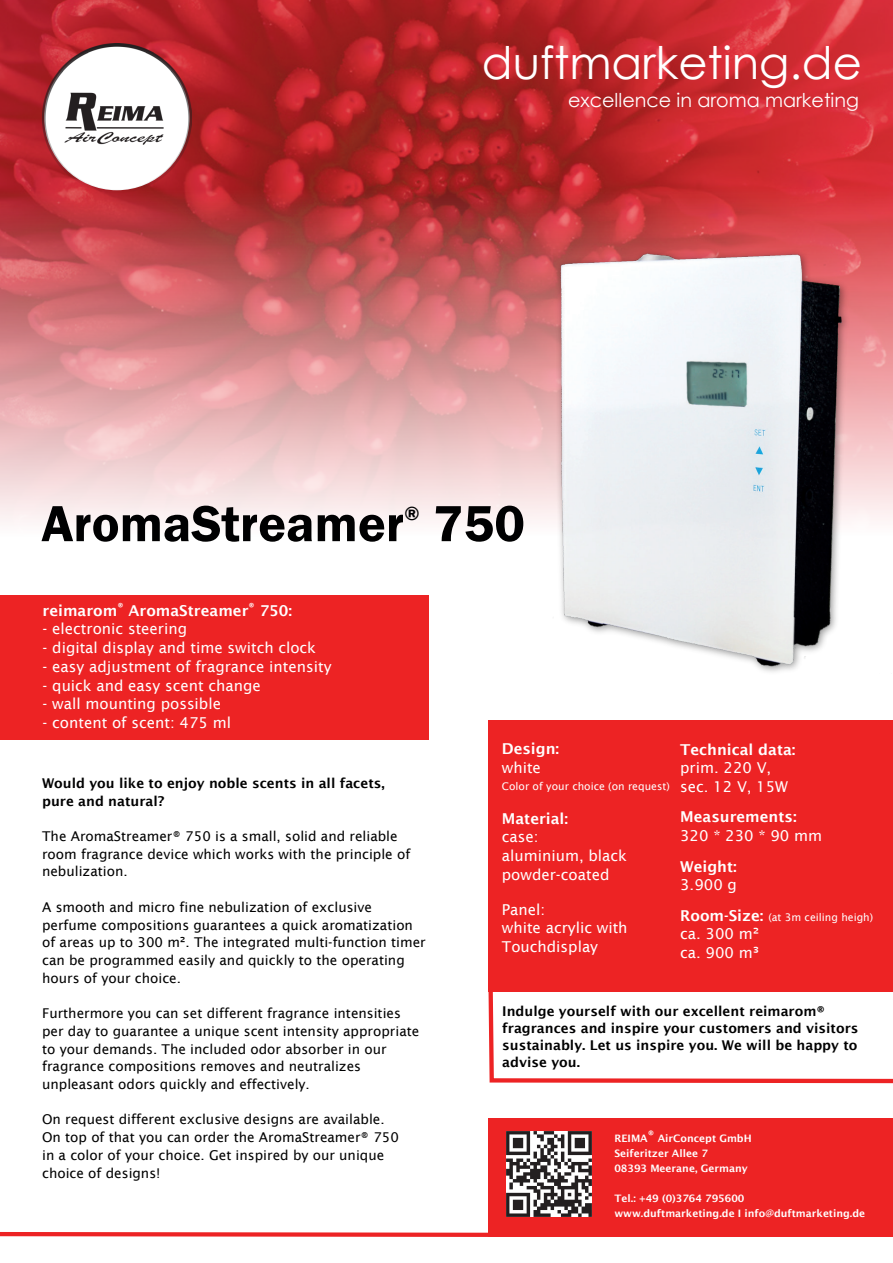
<style>
.page{position:relative;width:893px;height:1263px;background:#fff}
.page>*{position:absolute;margin:0;border:0;box-sizing:border-box;transform-origin:0 0}
.t1{font:600 52.5px "Franklin Gothic";color:#000001}
.t2{font:45px "Century Gothic";color:#fff}
.t3{font:600 19.5px "Franklin Gothic";color:#000001}
.t4{font:19.2px "Century Gothic";color:#fff}
.t5{font:15px/18.8px "Lucida Sans";color:#fff}
.t6{font:600 15px "Lucida Sans";color:#fff}
.t7{font:13.5px/17.7px "Lucida Sans";color:#000001}
.t8{font:600 13.5px/16.8px "Lucida Sans";color:#000001}
.t9{font:10.5px "Lucida Sans";color:#fff}
.t10{font:600 10.2px/14.9px "Lucida Sans";color:#fff}
.s1{font-weight:600;font-size:15px}
</style>
<div class="page">
<div style="left:0;top:595px;width:429px;height:144px;background:#ed2324"></div>
<svg style="left:0;top:4px;width:893px;height:518px;background:#c9595c"></svg>
<img style="left:43px;top:44px;width:149px;height:149px">
<div style="left:488px;top:1118px;width:405px;height:119px;background:#ed2324"></div>
<div style="left:488px;top:720px;width:405px;height:271px;background:#ed2324"></div>
<img style="left:447px;top:213px;width:446px;height:459px">
<svg style="left:0;top:1232px;width:488px;height:5px;background:#ef4344"></svg>
<svg style="left:488px;top:991px;width:405px;height:93px"></svg>
<img style="left:506px;top:1131px;width:85px;height:86px">
<h2 class="t2" style="left:482px;top:31px;width:382px">duftmarketing.de</h2>
<h3 class="t4" style="left:568px;top:87px;width:292px">excellence in aroma marketing</h3>
<h1 class="t1" style="left:41px;top:491px;width:364px">AromaStreamer</h1>
<h3 class="t3" style="left:404px;top:502px;width:17px">®</h3>
<h1 class="t1" style="left:433px;top:491px;width:94px">750</h1>
<p class="t6" style="left:43px;top:602px;width:251px">reimarom<sup>®</sup> AromaStreamer<sup>®</sup> 750:</p>
<p class="t5" style="left:43px;top:620px;width:146px">- electronic steering</p>
<p class="t5" style="left:43px;top:638px;width:275px">- digital display and time switch clock</p>
<p class="t5" style="left:43px;top:657px;width:290px">- easy adjustment of fragrance intensity</p>
<p class="t5" style="left:43px;top:676px;width:220px">- quick and easy scent change</p>
<p class="t5" style="left:43px;top:695px;width:180px">- wall mounting possible</p>
<p class="t5" style="left:43px;top:713px;width:190px">- content of scent: 475 ml</p>
<p class="t8" style="left:42px;top:774px;width:344px;line-height:17.7px">Would you like to enjoy noble scents in all facets, pure and natural?</p>
<p class="t7" style="left:42px;top:827px;width:370px">The AromaStreamer® 750 is a small, solid and reliable room fragrance device which works with the principle of nebulization.</p>
<p class="t7" style="left:42px;top:898px;width:385px">A smooth and micro fine nebulization of exclusive perfume compositions guarantees a quick aromatization of areas up to 300 m². The integrated multi-function timer can be programmed easily and quickly to the operating hours of your choice.</p>
<p class="t7" style="left:42px;top:1004px;width:379px">Furthermore you can set different fragrance intensities per day to guarantee a unique scent intensity appropriate to your demands. The included odor absorber in our fragrance compositions removes and neutralizes unpleasant odors quickly and effectively.</p>
<p class="t7" style="left:42px;top:1111px;width:358px">On request different exclusive designs are available.<br>On top of that you can order the AromaStreamer® 750 in a color of your choice. Get inspired by our unique choice of designs!</p>
<p class="t6" style="left:502px;top:740px;width:59px">Design:</p>
<p class="t5" style="left:502px;top:758px;width:41px">white</p>
<p class="t9" style="left:502px;top:780px;width:169px">Color of your choice (on request)</p>
<p class="t6" style="left:502px;top:810px;width:68px">Material:</p>
<p class="t5" style="left:502px;top:828px;width:127px">case:<br>aluminium, black powder-coated</p>
<p class="t5" style="left:502px;top:900px;width:127px">Panel:<br>white acrylic with<br>Touchdisplay</p>
<p class="t6" style="left:680px;top:741px;width:117px">Technical data:</p>
<p class="t5" style="left:680px;top:759px;width:109px">prim. 220 V, sec. 12 V, 15W</p>
<p class="t6" style="left:680px;top:808px;width:118px">Measurements:</p>
<p class="t5" style="left:680px;top:826px;width:144px">320 * 230 * 90 mm</p>
<p class="t6" style="left:680px;top:858px;width:58px">Weight:</p>
<p class="t5" style="left:680px;top:875px;width:58px">3.900 g</p>
<p class="t9" style="left:680px;top:911px;width:195px"><span class="s1">Room-Size:</span> (at 3m ceiling heigh)</p>
<p class="t5" style="left:680px;top:925px;width:80px">ca. 300 m² ca. 900 m³</p>
<p class="t8" style="left:502px;top:1003px;width:358px">Indulge yourself with our excellent reimarom® fragrances and inspire your customers and visitors sustainably. Let us inspire you. We will be happy to advise you.</p>
<p class="t10" style="left:614px;top:1131px;width:139px">REIMA® AirConcept GmbH<br>Seiferitzer Allee 7<br>08393 Meerane, Germany</p>
<p class="t10" style="left:614px;top:1191px;width:252px">Tel.: +49 (0)3764 795600 www.duftmarketing.de I info@duftmarketing.de</p>
</div>
